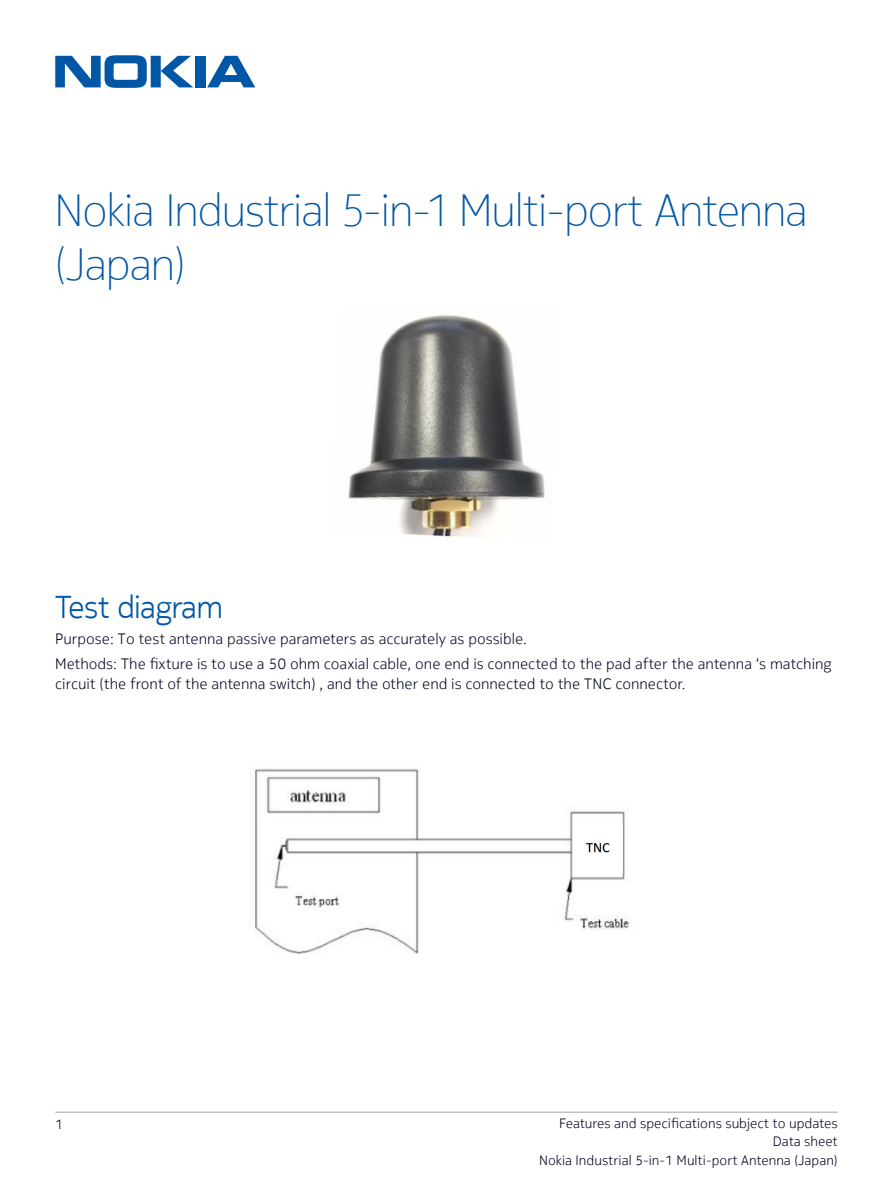
<style>
.page{position:relative;width:893px;height:1188px;background:#fff}
.page>*{position:absolute;margin:0;border:0;box-sizing:border-box;transform-origin:0 0}
.t1{font:200 45px/54px "Nokia Pure Headline";letter-spacing:-.005em;color:#0157a5}
.Body{font:300 31.5px "Nokia Pure Headline";color:#0157a5}
.Body-2{font:300 15px/19.8px "Nokia Pure Text";color:#000522}
.t2{font:300 13.5px/18.6px "Nokia Pure Text";color:#000522;text-align:right}
</style>
<div class="page">
<svg style="left:55px;top:55px;width:138px;height:33px"></svg>
<div style="left:195px;top:56px;width:10px;height:31px;background:#0157a5"></div>
<svg style="left:207px;top:56px;width:48px;height:31px"></svg>
<hr style="left:55px;top:1112px;width:783px;height:1px;background:#c1bec6">
<img style="left:348px;top:315px;width:197px;height:222px">
<img style="left:255px;top:769px;width:375px;height:185px">
<p class="t1" style="left:55px;top:183px;width:753px">Nokia Industrial 5-in-1 Multi-port Antenna (Japan)</p>
<p class="Body" style="left:55px;top:588px;width:169px">Test diagram</p>
<p class="Body-2" style="left:55px;top:628px;width:473px">Purpose: To test antenna passive parameters as accurately as possible.</p>
<p class="Body-2" style="left:55px;top:654px;width:778px">Methods: The fixture is to use a 50 ohm coaxial cable, one end is connected to the pad after the antenna ‘s matching circuit (the front of the antenna switch) , and the other end is connected to the TNC connector.</p>
<p class="t2" style="left:55px;top:1115px;width:9px">1</p>
<p class="t2" style="left:539px;top:1113px;width:300px">Features and specifications subject to updates<br>Data sheet<br>Nokia Industrial 5-in-1 Multi-port Antenna (Japan)</p>
</div>
